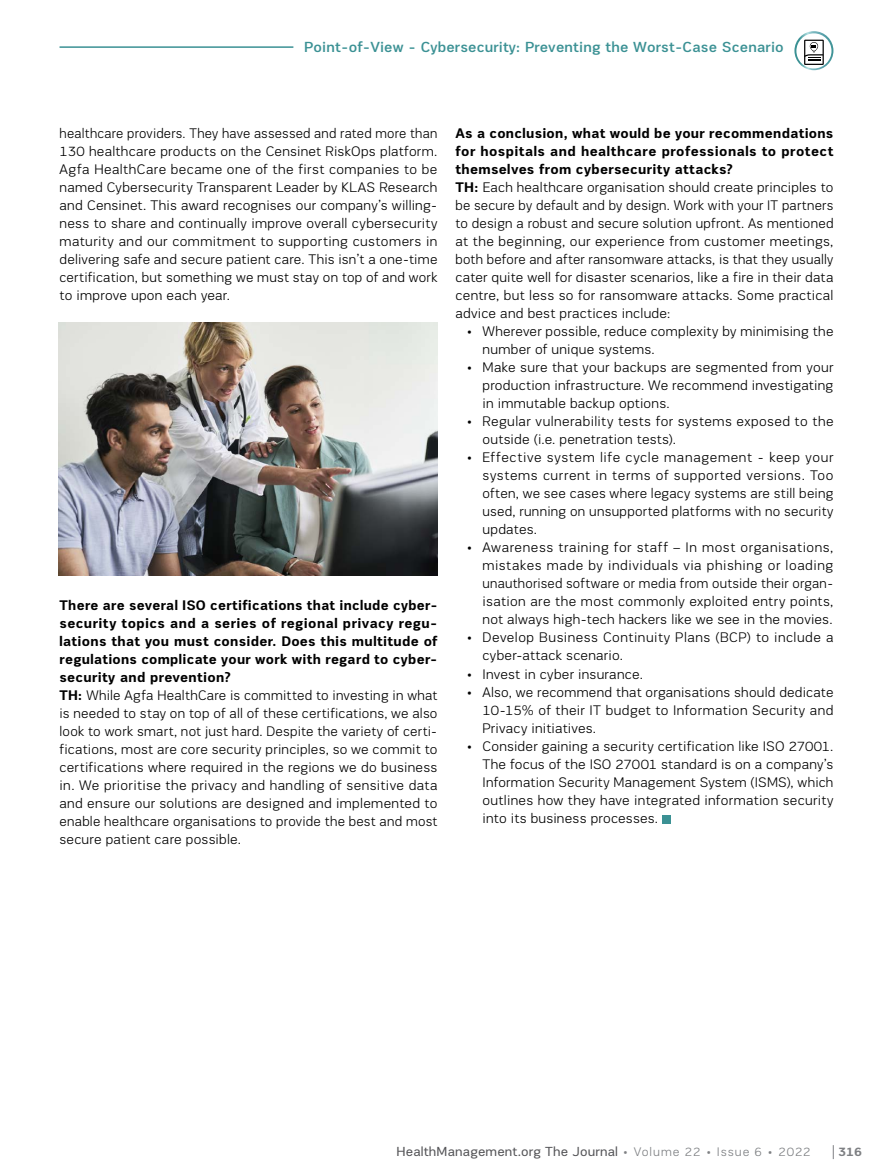
<style>
.page{position:relative;width:893px;height:1174px;background:#fff}
.page>*{position:absolute;margin:0;border:0;box-sizing:border-box;transform-origin:0 0}
.t1{font:500 15px "PRC Fidelity";letter-spacing:.01em;color:#3b9194}
.t2{font:300 14.25px/18px "PRC Fidelity";letter-spacing:.02em;color:#000}
.t3{font:300 14.25px/18px "PRC Fidelity";letter-spacing:.02em;color:#000;text-align:justify;scale:.96 1}
.t4{font:13.5px "PRC Fidelity";letter-spacing:.01em;color:#565659}
.t5{font:700 12.75px "PRC Fidelity";color:#7e8083}
.s1{font-weight:700}
.s2{font-weight:300;font-size:12.75px;color:#7e8083}
</style>
<div class="page">
<svg style="left:833px;top:1145px;width:1px;height:14px"></svg>
<svg style="left:794px;top:31px;width:39px;height:39px"></svg>
<div style="left:796px;top:33px;width:35px;height:35px;background:#fff;border-radius:50%"></div>
<svg style="left:804px;top:40px;width:20px;height:25px"></svg>
<div style="left:662px;top:814px;width:9px;height:9px;background:#3b9194"></div>
<img style="left:59px;top:323px;width:378px;height:252px">
<hr style="left:60px;top:46px;width:233px;height:2px;background:#3b9194">
<p class="t1" style="left:304px;top:39px;width:481px">Point-of-View - Cybersecurity: Preventing the Worst-Case Scenario</p>
<p class="t3" style="left:60px;top:124px;width:395px">healthcare providers. They have assessed and rated more than 130 healthcare products on the Censinet RiskOps platform.<br>Agfa HealthCare became one of the first companies to be named Cybersecurity Transparent Leader by KLAS Research and Censinet. This award recognises our company’s willing&shy;ness to share and continually improve overall cybersecurity maturity and our commitment to supporting customers in delivering safe and secure patient care. This isn’t a one-time certification, but something we must stay on top of and work to improve upon each year.</p>
<p class="t2" style="left:60px;top:595px;width:379px"><span class="s1">There are several ISO certifications that include cyber&shy;security topics and a series of regional privacy regu&shy;lations that you must consider. Does this multitude of regulations complicate your work with regard to cyber&shy;security and prevention?<br>TH:</span> While Agfa HealthCare is committed to investing in what is needed to stay on top of all of these certifications, we also look to work smart, not just hard. Despite the variety of certi&shy;fications, most are core security principles, so we commit to certifications where required in the regions we do business in. We prioritise the privacy and handling of sensitive data and ensure our solutions are designed and implemented to enable healthcare organisations to provide the best and most secure patient care possible.</p>
<p class="t2" style="left:455px;top:124px;width:380px"><span class="s1">As a conclusion, what would be your recommendations for hospitals and healthcare professionals to protect themselves from cybersecurity attacks?<br>TH:</span> Each healthcare organisation should create principles to be secure by default and by design. Work with your IT partners to design a robust and secure solution upfront. As mentioned at the beginning, our experience from customer meetings, both before and after ransomware attacks, is that they usually cater quite well for disaster scenarios, like a fire in their data centre, but less so for ransomware attacks. Some practical advice and best practices include:</p>
<p class="t2" style="left:482px;top:322px;width:352px;text-indent:-16px">• Wherever possible, reduce complexity by minimising the number of unique systems.</p>
<p class="t2" style="left:482px;top:358px;width:352px;text-align:justify;text-indent:-16px">• Make sure that your backups are segmented from your production infrastructure. We recommend investigating in immutable backup options.</p>
<p class="t2" style="left:482px;top:412px;width:353px;text-indent:-16px">• Regular vulnerability tests for systems exposed to the outside (i.e. penetration tests).</p>
<p class="t2" style="left:482px;top:448px;width:352px;text-align:justify;text-indent:-16px">• Effective system life cycle management - keep your systems current in terms of supported versions. Too often, we see cases where legacy systems are still being used, running on unsupported platforms with no security updates.</p>
<p class="t2" style="left:482px;top:538px;width:352px;text-align:justify;text-indent:-16px">• Awareness training for staff – In most organisations, mistakes made by individuals via phishing or loading unauthorised software or media from outside their organ&shy;isation are the most commonly exploited entry points, not always high-tech hackers like we see in the movies.</p>
<p class="t2" style="left:482px;top:628px;width:352px;text-indent:-16px">• Develop Business Continuity Plans (BCP) to include a cyber-attack scenario.</p>
<p class="t2" style="left:466px;top:664px;width:178px">• Invest in cyber insurance.</p>
<p class="t2" style="left:482px;top:682px;width:352px;text-align:justify;text-indent:-16px">• Also, we recommend that organisations should dedicate 10-15% of their IT budget to Information Security and Privacy initiatives.</p>
<p class="t2" style="left:482px;top:736px;width:352px;text-align:justify;text-indent:-16px">• Consider gaining a security certification like ISO 27001.<br>The focus of the ISO 27001 standard is on a company’s Information Security Management System (ISMS), which outlines how they have integrated information security into its business processes.</p>
<p class="t4" style="left:396px;top:1144px;width:416px">HealthManagement.org The Journal <span class="s2">• Volume 22 • Issue 6 • 2022</span></p>
<p class="t5" style="left:838px;top:1144px;width:25px">316</p>
</div>
